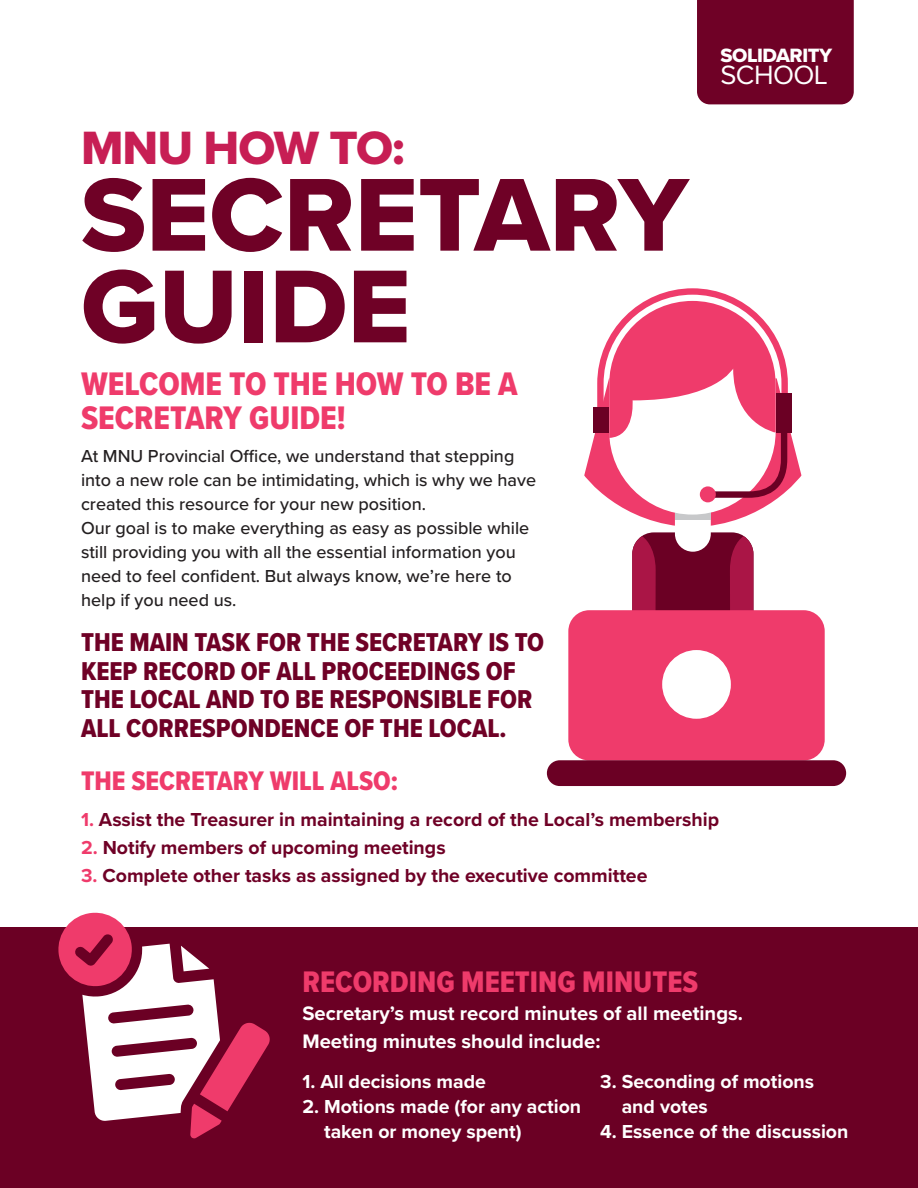
<style>
.page{position:relative;width:918px;height:1188px;background:#fff}
.page>*{position:absolute;margin:0;border:0;box-sizing:border-box;transform-origin:0 0}
.t1{font:107.4px/91.7px "Proxima Nova Extrabld";color:#6f0126}
.t2{font:48.45px "Proxima Nova Extrabld";letter-spacing:-.02em;color:#c71e54}
.t3{font:33.9px/33.3px "Proxima Nova Cond Extrabld";color:#ef3b6b}
.t4{font:30.9px "Proxima Nova Cond Extrabld";color:#ef3b6b}
.t5{font:27.9px "Proxima Nova Cond Extrabld";color:#ef3b6b}
.t6{font:27.45px "Proxima Nova";letter-spacing:-.02em;color:#fff}
.t7{font:26.7px/28.8px "Proxima Nova Cond Extrabld";color:#6f0126}
.t8{font:700 20.25px/28.2px "Proxima Nova";color:#fff}
.t9{font:19.95px "Proxima Nova Extrabld";letter-spacing:-.02em;color:#fff}
.t10{font:700 19.5px "Proxima Nova";color:#6f0126}
.t11{font:700 19.5px/25.2px "Proxima Nova";color:#fff}
.t12{font:500 18px/24px "Proxima Nova";color:#231f20}
.s1{color:#ef3b6b}
</style>
<div class="page">
<div style="left:0;top:928px;width:918px;height:260px;background:#6b0024"></div>
<div style="left:697px;top:0;width:157px;height:104px;background:#6f0126"></div>
<svg style="left:57px;top:912px;width:214px;height:226px"></svg>
<svg style="left:584px;top:288px;width:217px;height:322px"></svg>
<div style="left:700px;top:486px;width:16px;height:16px;background:#ef3b6b;border-radius:50%"></div>
<div style="left:593px;top:407px;width:16px;height:26px;background:#6b0024"></div>
<div style="left:568px;top:610px;width:257px;height:150px;background:#ef3b6b;border-radius:21px"></div>
<div style="left:547px;top:760px;width:299px;height:26px;background:#6b0024;border-radius:13px"></div>
<div style="left:662px;top:650px;width:69px;height:69px;background:#fff;border-radius:50%"></div>
<p class="t2" style="left:81px;top:112px;width:325px">MNU HOW TO:</p>
<p class="t1" style="left:81px;top:167px;width:609px">SECRETARY<br>GUIDE</p>
<p class="t3" style="left:81px;top:367px;width:438px">WELCOME TO THE HOW TO BE A<br>SECRETARY GUIDE!</p>
<p class="t12" style="left:81px;top:443px;width:457px">At MNU Provincial Office, we understand that stepping into a new role can be intimidating, which is why we have created this resource for your new position.</p>
<p class="t12" style="left:81px;top:515px;width:450px">Our goal is to make everything as easy as possible while still providing you with all the essential information you need to feel confident. But always know, we’re here to help if you need us.</p>
<p class="t7" style="left:81px;top:627px;width:465px">THE MAIN TASK FOR THE SECRETARY IS TO KEEP RECORD OF ALL PROCEEDINGS OF THE LOCAL AND TO BE RESPONSIBLE FOR ALL CORRESPONDENCE OF THE LOCAL.</p>
<p class="t5" style="left:81px;top:760px;width:319px">THE SECRETARY WILL ALSO:</p>
<p class="t9" style="left:720px;top:40px;width:113px">SOLIDARITY</p>
<p class="t6" style="left:720px;top:55px;width:109px">SCHOOL</p>
<p class="t10" style="left:81px;top:805px;width:640px"><span class="s1">1.</span> Assist the Treasurer in maintaining a record of the Local’s membership</p>
<p class="t10" style="left:81px;top:833px;width:366px"><span class="s1">2.</span> Notify members of upcoming meetings</p>
<p class="t10" style="left:81px;top:861px;width:568px"><span class="s1">3.</span> Complete other tasks as assigned by the executive committee</p>
<p class="t4" style="left:302px;top:959px;width:397px">RECORDING MEETING MINUTES</p>
<p class="t8" style="left:302px;top:999px;width:442px">Secretary’s must record minutes of all meetings.<br>Meeting minutes should include:</p>
<p class="t11" style="left:302px;top:1068px;width:185px">1. All decisions made</p>
<p class="t11" style="left:324px;top:1093px;width:259px;text-indent:-22px">2. Motions made (for any action taken or money spent)</p>
<p class="t11" style="left:622px;top:1068px;width:194px;text-indent:-21px">3. Seconding of motions and votes</p>
<p class="t11" style="left:600px;top:1119px;width:250px">4. Essence of the discussion</p>
</div>
